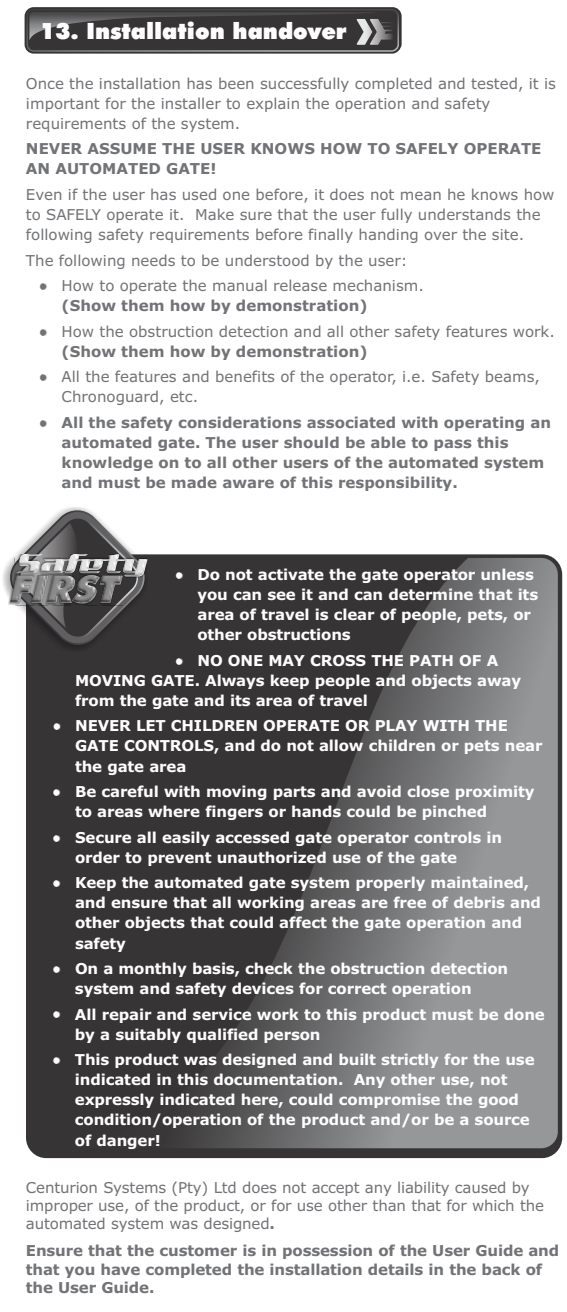
<style>
.page{position:relative;width:567px;height:1312px;background:#fff}
.page>*{position:absolute;margin:0;border:0;box-sizing:border-box;transform-origin:0 0}
.t1{font:900 22.5px "Futura BT";color:#fefefe}
.t2{font:700 15px/20px "Verdana";letter-spacing:-.01em;color:#fefefe}
.t3{font:15px/20px "Verdana";color:#727376}
.t4{font:700 15px/20px "Verdana";color:#727376}
.s1{font-weight:700}
</style>
<div class="page">
<div style="left:26px;top:554px;width:536px;height:603px;background:#373435;border-radius:20px"></div>
<svg style="left:179px;top:558px;width:379px;height:589px"></svg>
<div style="left:2px;top:507px;width:146px;height:146px;background:#373435;opacity:.49"></div>
<svg style="left:8px;top:508px;width:139px;height:139px"></svg>
<img style="left:10px;top:575px;width:113px;height:28px">
<div style="left:25px;top:7px;width:377px;height:47px;background:#373435;border-radius:9px"></div>
<svg style="left:26px;top:9px;width:373px;height:43px"></svg>
<div style="left:28px;top:10px;width:369px;height:40px;background:#373435;border-radius:6px"></div>
<svg style="left:29px;top:12px;width:370px;height:33px"></svg>
<svg style="left:179px;top:571px;width:4px;height:7px"></svg>
<svg style="left:179px;top:657px;width:4px;height:7px"></svg>
<h1 class="t1" style="left:40px;top:22px;width:308px">13. Installation handover</h1>
<p class="t3" style="left:26px;top:74px;width:532px">Once the installation has been successfully completed and tested, it is important for the installer to explain the operation and safety requirements of the system.</p>
<p class="t4" style="left:26px;top:140px;width:517px">NEVER ASSUME THE USER KNOWS HOW TO SAFELY OPERATE<br>AN AUTOMATED GATE!</p>
<p class="t3" style="left:26px;top:186px;width:530px">Even if the user has used one before, it does not mean he knows how to SAFELY operate it. Make sure that the user fully understands the following safety requirements before finally handing over the site.</p>
<p class="t3" style="left:62px;top:248px;width:364px;line-height:25.5px;text-indent:-36px">The following needs to be understood by the user:<br>How to operate the manual release mechanism.</p>
<p class="t4" style="left:62px;top:297px;width:307px">(Show them how by demonstration)</p>
<p class="t3" style="left:62px;top:322px;width:495px">How the obstruction detection and all other safety features work.</p>
<p class="t4" style="left:62px;top:342px;width:307px">(Show them how by demonstration)</p>
<p class="t3" style="left:62px;top:368px;width:480px">All the features and benefits of the operator, i.e. Safety beams,<br>Chronoguard, etc.</p>
<p class="t4" style="left:62px;top:413px;width:491px">All the safety considerations associated with operating an automated gate. The user should be able to pass this knowledge on to all other users of the automated system and must be made aware of this responsibility.</p>
<p class="t2" style="left:197px;top:565px;width:342px">Do not activate the gate operator unless you can see it and can determine that its area of travel is clear of people, pets, or other obstructions</p>
<p class="t2" style="left:75px;top:651px;width:448px;text-indent:122px">NO ONE MAY CROSS THE PATH OF A<br>MOVING GATE. Always keep people and objects away from the gate and its area of travel</p>
<p class="t2" style="left:75px;top:717px;width:469px">NEVER LET CHILDREN OPERATE OR PLAY WITH THE<br>GATE CONTROLS, and do not allow children or pets near the gate area</p>
<p class="t2" style="left:75px;top:782px;width:461px">Be careful with moving parts and avoid close proximity to areas where fingers or hands could be pinched</p>
<p class="t2" style="left:75px;top:828px;width:429px">Secure all easily accessed gate operator controls in order to prevent unauthorized use of the gate</p>
<p class="t2" style="left:75px;top:873px;width:468px">Keep the automated gate system properly maintained, and ensure that all working areas are free of debris and other objects that could affect the gate operation and safety</p>
<p class="t2" style="left:75px;top:959px;width:435px">On a monthly basis, check the obstruction detection system and safety devices for correct operation</p>
<p class="t2" style="left:75px;top:1005px;width:471px">All repair and service work to this product must be done by a suitably qualified person</p>
<p class="t2" style="left:75px;top:1050px;width:461px">This product was designed and built strictly for the use indicated in this documentation. Any other use, not expressly indicated here, could compromise the good condition/operation of the product and/or be a source of danger!</p>
<p class="t3" style="left:26px;top:1178px;width:520px;line-height:18.2px">Centurion Systems (Pty) Ltd does not accept any liability caused by improper use, of the product, or for use other than that for which the automated system was designed<span class="s1">.</span></p>
<p class="t4" style="left:26px;top:1242px;width:535px;line-height:18.2px">Ensure that the customer is in possession of the User Guide and that you have completed the installation details in the back of the User Guide.</p>
</div>
